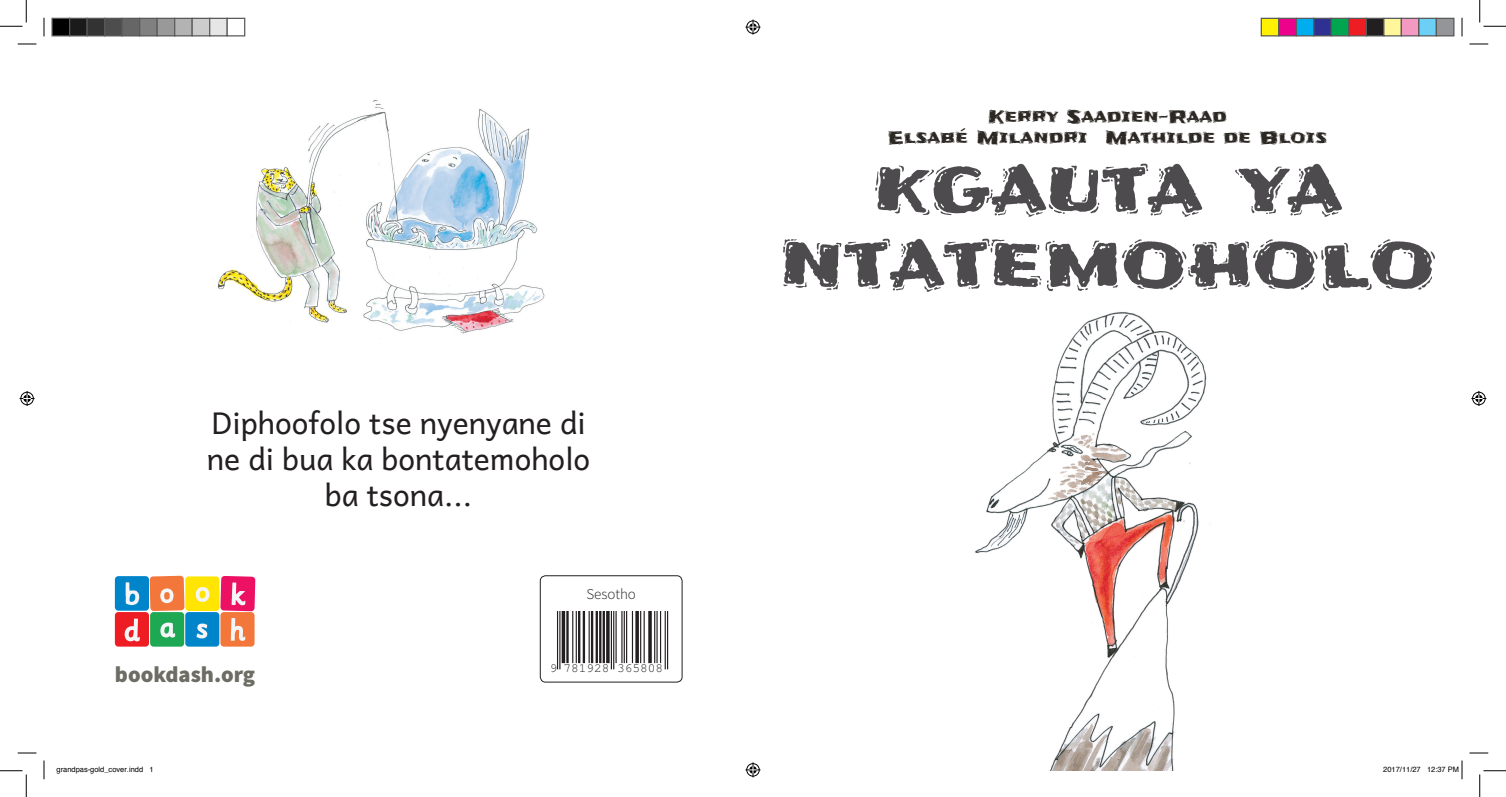
<style>
.page{position:relative;width:1506px;height:797px;background:#fff}
.page>*{position:absolute;margin:0;border:0;box-sizing:border-box;transform-origin:0 0}
.t1{font:75px/75px "Frijole";color:#4d4b4d;text-align:center}
.t2{font:30px/36px "Andika";color:#231f20;text-align:center}
.t3{font:900 22.62px "Source Sans Pro";color:#6d6d65}
.t4{font:17.5px/21px "Frijole";color:#2c2823;text-align:center}
.t5{font:300 15px "Source Sans Pro";color:#231f20}
.t6{font:12.75px "OCRB";color:#231f20}
.t7{font:7.5px "Helvetica";color:#000}
</style>
<div class="page">
<img style="left:975px;top:312px;width:504px;height:458px">
<div style="left:185px;top:576px;width:34px;height:35px;background:#ffe501;border-radius:3px"></div>
<div style="left:115px;top:612px;width:34px;height:34px;background:#ee1d23;border-radius:3px"></div>
<div style="left:150px;top:612px;width:34px;height:34px;background:#1ea853;border-radius:3px"></div>
<div style="left:185px;top:612px;width:34px;height:34px;background:#0084ca;border-radius:3px"></div>
<div style="left:115px;top:576px;width:34px;height:34px;background:#0084ca;border-radius:3px"></div>
<div style="left:220px;top:612px;width:34px;height:34px;background:#f3773a;border-radius:3px"></div>
<svg style="left:126px;top:582px;width:13px;height:23px"></svg>
<svg style="left:150px;top:575px;width:34px;height:36px"></svg>
<svg style="left:196px;top:587px;width:13px;height:15px"></svg>
<svg style="left:220px;top:576px;width:35px;height:35px"></svg>
<svg style="left:124px;top:618px;width:16px;height:24px"></svg>
<svg style="left:160px;top:622px;width:16px;height:15px"></svg>
<svg style="left:196px;top:623px;width:11px;height:15px"></svg>
<svg style="left:231px;top:618px;width:14px;height:23px"></svg>
<div style="left:540px;top:575px;width:142px;height:107px;border:1px solid #231f20;border-radius:5px"></div>
<img style="left:218px;top:100px;width:327px;height:234px">
<hr style="left:557px;top:611px;width:1px;height:58px;background:#231f20">
<hr style="left:559px;top:611px;width:1px;height:58px;background:#231f20">
<svg style="left:561px;top:611px;width:4px;height:52px"></svg>
<hr style="left:566px;top:611px;width:2px;height:52px;background:#231f20">
<hr style="left:572px;top:611px;width:1px;height:52px;background:#231f20">
<hr style="left:575px;top:611px;width:2px;height:52px;background:#231f20">
<hr style="left:578px;top:611px;width:2px;height:52px;background:#231f20">
<hr style="left:582px;top:611px;width:3px;height:52px;background:#231f20">
<hr style="left:588px;top:611px;width:1px;height:52px;background:#231f20">
<hr style="left:591px;top:611px;width:2px;height:52px;background:#231f20">
<hr style="left:595px;top:611px;width:3px;height:52px;background:#231f20">
<hr style="left:599px;top:611px;width:2px;height:52px;background:#231f20">
<hr style="left:602px;top:611px;width:3px;height:52px;background:#231f20">
<hr style="left:606px;top:611px;width:3px;height:52px;background:#231f20">
<hr style="left:611px;top:611px;width:1px;height:58px;background:#231f20">
<hr style="left:613px;top:611px;width:1px;height:58px;background:#231f20">
<hr style="left:615px;top:611px;width:1px;height:52px;background:#231f20">
<hr style="left:621px;top:611px;width:1px;height:52px;background:#231f20">
<hr style="left:623px;top:611px;width:2px;height:52px;background:#231f20">
<hr style="left:626px;top:611px;width:1px;height:52px;background:#231f20">
<hr style="left:632px;top:611px;width:1px;height:52px;background:#231f20">
<svg style="left:635px;top:611px;width:4px;height:52px"></svg>
<hr style="left:640px;top:611px;width:1px;height:52px;background:#231f20">
<hr style="left:643px;top:611px;width:1px;height:52px;background:#231f20">
<hr style="left:648px;top:611px;width:3px;height:52px;background:#231f20">
<hr style="left:654px;top:611px;width:1px;height:52px;background:#231f20">
<hr style="left:656px;top:611px;width:1px;height:52px;background:#231f20">
<hr style="left:660px;top:611px;width:1px;height:52px;background:#231f20">
<hr style="left:664px;top:611px;width:2px;height:58px;background:#231f20">
<hr style="left:667px;top:611px;width:1px;height:58px;background:#231f20">
<svg style="left:18px;top:43px;width:18px;height:2px"></svg>
<svg style="left:1469px;top:43px;width:19px;height:2px"></svg>
<svg style="left:18px;top:752px;width:18px;height:1px"></svg>
<svg style="left:1469px;top:752px;width:19px;height:1px"></svg>
<svg style="left:43px;top:18px;width:2px;height:18px"></svg>
<svg style="left:43px;top:760px;width:2px;height:19px"></svg>
<svg style="left:1461px;top:18px;width:1px;height:18px"></svg>
<svg style="left:0;top:0;width:27px;height:27px"></svg>
<svg style="left:0;top:770px;width:27px;height:27px"></svg>
<svg style="left:1479px;top:0;width:26px;height:27px"></svg>
<svg style="left:1479px;top:770px;width:26px;height:27px"></svg>
<svg style="left:745px;top:20px;width:15px;height:15px"></svg>
<svg style="left:745px;top:762px;width:15px;height:15px"></svg>
<svg style="left:20px;top:391px;width:15px;height:15px"></svg>
<svg style="left:1471px;top:391px;width:15px;height:15px"></svg>
<div style="left:52px;top:18px;width:18px;height:18px;background:#000"></div>
<div style="left:51px;top:18px;width:19px;height:18px;border:1px solid #595959"></div>
<div style="left:70px;top:18px;width:17px;height:18px;background:#1a1a1a"></div>
<div style="left:69px;top:18px;width:19px;height:18px;border:1px solid #595959"></div>
<div style="left:87px;top:18px;width:18px;height:18px;background:#333"></div>
<div style="left:86px;top:18px;width:19px;height:18px;border:1px solid #595959"></div>
<div style="left:105px;top:18px;width:17px;height:18px;background:#4d4d4d"></div>
<div style="left:104px;top:18px;width:19px;height:18px;border:1px solid #595959"></div>
<div style="left:122px;top:18px;width:18px;height:18px;background:#666"></div>
<div style="left:121px;top:18px;width:19px;height:18px;border:1px solid #595959"></div>
<div style="left:140px;top:18px;width:17px;height:18px;background:#808080"></div>
<div style="left:139px;top:18px;width:19px;height:18px;border:1px solid #595959"></div>
<div style="left:157px;top:18px;width:18px;height:18px;background:#999"></div>
<div style="left:156px;top:18px;width:19px;height:18px;border:1px solid #595959"></div>
<div style="left:175px;top:18px;width:17px;height:18px;background:#b3b3b3"></div>
<div style="left:174px;top:18px;width:19px;height:18px;border:1px solid #595959"></div>
<div style="left:192px;top:18px;width:18px;height:18px;background:#ccc"></div>
<div style="left:191px;top:18px;width:19px;height:18px;border:1px solid #595959"></div>
<div style="left:210px;top:18px;width:17px;height:18px;background:#e6e6e6"></div>
<div style="left:209px;top:18px;width:19px;height:18px;border:1px solid #595959"></div>
<div style="left:226px;top:18px;width:19px;height:18px;border:1px solid #595959"></div>
<div style="left:1261px;top:18px;width:17px;height:18px;background:#fff101"></div>
<div style="left:1260px;top:18px;width:19px;height:18px;border:1px solid #595959"></div>
<div style="left:1278px;top:18px;width:18px;height:18px;background:#ed028c"></div>
<div style="left:1278px;top:18px;width:18px;height:18px;border:1px solid #595959"></div>
<div style="left:1296px;top:18px;width:17px;height:18px;background:#00aeef"></div>
<div style="left:1295px;top:18px;width:19px;height:18px;border:1px solid #595959"></div>
<div style="left:1313px;top:18px;width:18px;height:18px;background:#2e3092"></div>
<div style="left:1313px;top:18px;width:18px;height:18px;border:1px solid #595959"></div>
<div style="left:1331px;top:18px;width:17px;height:18px;background:#00a54f"></div>
<div style="left:1330px;top:18px;width:19px;height:18px;border:1px solid #595959"></div>
<div style="left:1348px;top:18px;width:18px;height:18px;background:#ee1d23"></div>
<div style="left:1348px;top:18px;width:18px;height:18px;border:1px solid #595959"></div>
<div style="left:1366px;top:18px;width:17px;height:18px;background:#231f20"></div>
<div style="left:1365px;top:18px;width:19px;height:18px;border:1px solid #595959"></div>
<div style="left:1383px;top:18px;width:18px;height:18px;background:#fff79a"></div>
<div style="left:1383px;top:18px;width:18px;height:18px;border:1px solid #595959"></div>
<div style="left:1401px;top:18px;width:17px;height:18px;background:#f499c2"></div>
<div style="left:1400px;top:18px;width:19px;height:18px;border:1px solid #595959"></div>
<div style="left:1418px;top:18px;width:18px;height:18px;background:#6bcff6"></div>
<div style="left:1418px;top:18px;width:18px;height:18px;border:1px solid #595959"></div>
<div style="left:1436px;top:18px;width:17px;height:18px;background:#939598"></div>
<div style="left:1435px;top:18px;width:19px;height:18px;border:1px solid #595959"></div>
<svg style="left:1382px;top:765px;width:38px;height:5px"></svg>
<svg style="left:1427px;top:760px;width:35px;height:19px"></svg>
<p class="t4" style="left:888px;top:106px;width:440px">Kerry Saadien-Raad<br>Elsabé Milandri Mathilde de Blois</p>
<p class="t2" style="left:207px;top:405px;width:385px">Diphoofolo tse nyenyane di ne di bua ka bontatemoholo ba tsona...</p>
<p class="t3" style="left:115px;top:658px;width:142px">bookdash.org</p>
<p class="t5" style="left:586px;top:585px;width:51px">Sesotho</p>
<p class="t6" style="left:549px;top:660px;width:115px">9 781928 365808</p>
<h1 class="t1" style="left:779px;top:152px;width:658px">kgauta ya ntatemoholo</h1>
<p class="t7" style="left:56px;top:763px;width:99px">grandpas-gold_cover.indd 1</p>
<p class="t7" style="left:1383px;top:763px;width:77px">2017/11/27 12:37 PM</p>
</div>
